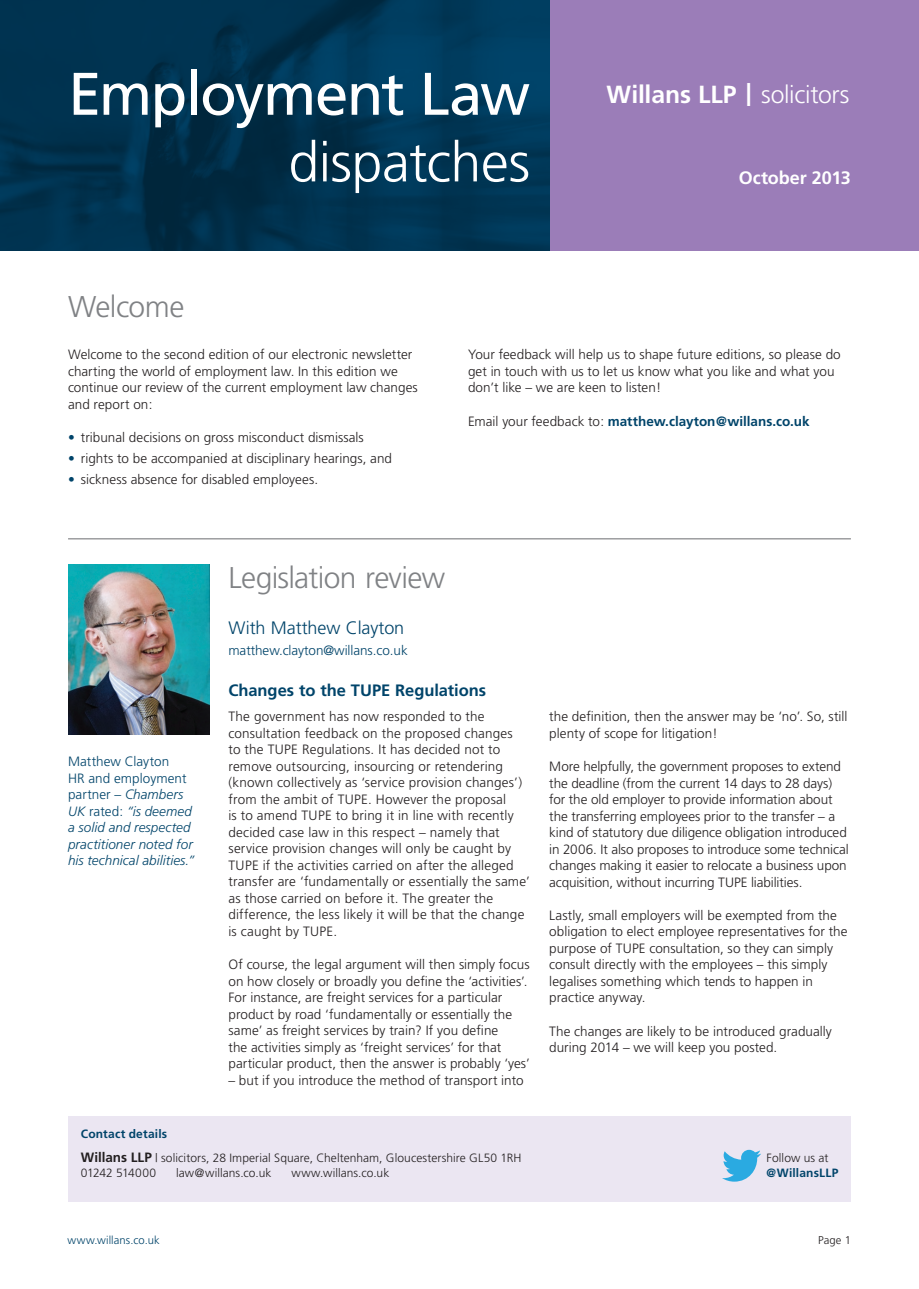
<style>
.page{position:relative;width:919px;height:1289px;background:#fff}
.page>*{position:absolute;margin:0;border:0;box-sizing:border-box;transform-origin:0 0}
.t1{font:60px "Frutiger";letter-spacing:-.03em;color:#fff}
.t2{font:300 55.5px "Frutiger";letter-spacing:-.01em;color:#fff}
.t3{font:300 30px "Frutiger";letter-spacing:-.02em;color:#808285}
.t4{font:700 24.75px "Frutiger";color:#fff}
.t5{font:300 18px "Frutiger";letter-spacing:-.005em;color:#00446a}
.t6{font:700 18px "Frutiger";color:#fff}
.t7{font:700 16.5px "Frutiger";letter-spacing:-.005em;color:#00446a}
.t8{font:300 13.5px/16.5px "Frutiger";letter-spacing:.005em;color:#231f20}
.t9{font:italic 300 13.5px/16.5px "Frutiger";color:#00446a}
.t10{font:700 13.5px "Frutiger";letter-spacing:-.005em;color:#00446a}
.t11{font:300 13.5px "Frutiger";letter-spacing:-.005em;color:#00446a}
.t12{font:300 12px/23.5px "Frutiger";letter-spacing:.005em;color:#231f20}
.t13{font:300 12px "Frutiger";letter-spacing:-.025em;color:#231f20}
.t14{font:700 12px "Frutiger";letter-spacing:.015em;color:#00446a}
.t15{font:300 11.25px "Frutiger";letter-spacing:.005em;color:#00446a}
.t16{font:300 11.25px "Frutiger";color:#231f20}
.s1{font-weight:300;font-size:45px}
.s2{font-weight:300}
.s3{color:#00446a}
.s4{font-weight:300;color:#231f20}
.s5{font-style:normal}
.s6{font-weight:700;color:#00446a}
.s7{font-weight:700;font-size:13.5px}
</style>
<div class="page">
<div style="left:549px;top:0;width:369px;height:251px;background:#9b7db8"></div>
<img style="left:0;top:0;width:549px;height:251px">
<div style="left:68px;top:1116px;width:782px;height:85px;background:#ebe6f2"></div>
<hr style="left:68px;top:538px;width:782px;height:1px;background:#6c6d70">
<svg style="left:722px;top:1149px;width:39px;height:32px"></svg>
<img style="left:68px;top:564px;width:141px;height:170px">
<h1 class="t1" style="left:68px;top:59px;width:463px">Employment Law</h1>
<h2 class="t2" style="left:288px;top:131px;width:243px">dispatches</h2>
<h3 class="t3" style="left:68px;top:290px;width:118px">Welcome</h3>
<h3 class="t4" style="left:606px;top:80px;width:244px">Willans LLP <span class="s1">ı</span> <span class="s2">solicitors</span></h3>
<h3 class="t6" style="left:738px;top:167px;width:114px">October 2013</h3>
<p class="t8" style="left:68px;top:346px;width:351px">Welcome to the second edition of our electronic newsletter charting the world of employment law. In this edition we continue our review of the current employment law changes and report on:</p>
<p class="t8" style="left:68px;top:429px;width:297px"><span class="s3">•</span> tribunal decisions on gross misconduct dismissals</p>
<p class="t8" style="left:68px;top:450px;width:325px"><span class="s3">•</span> rights to be accompanied at disciplinary hearings, and</p>
<p class="t8" style="left:68px;top:471px;width:251px"><span class="s3">•</span> sickness absence for disabled employees.</p>
<p class="t8" style="left:468px;top:346px;width:374px">Your feedback will help us to shape future editions, so please do get in touch with us to let us know what you like and what you don’t like – we are keen to listen!</p>
<p class="t10" style="left:468px;top:413px;width:343px"><span class="s4">Email your feedback to:</span> matthew.clayton@willans.co.uk</p>
<h3 class="t3" style="left:228px;top:560px;width:218px">Legislation review</h3>
<h3 class="t5" style="left:228px;top:617px;width:177px">With Matthew Clayton</h3>
<p class="t11" style="left:228px;top:642px;width:181px">matthew.clayton@willans.co.uk</p>
<p class="t9" style="left:68px;top:753px;width:128px"><span class="s5">Matthew Clayton<br>HR and employment partner –</span> Chambers<br>UK <span class="s5">rated:</span> “is deemed a solid and respected practitioner noted for his technical abilities.”</p>
<p class="t7" style="left:228px;top:681px;width:259px">Changes to the TUPE Regulations</p>
<p class="t8" style="left:228px;top:708px;width:303px">The government has now responded to the consultation feedback on the proposed changes<br>to the TUPE Regulations. It has decided not to remove outsourcing, insourcing or retendering (known collectively as ‘service provision changes’) from the ambit of TUPE. However the proposal<br>is to amend TUPE to bring it in line with recently decided case law in this respect – namely that service provision changes will only be caught by TUPE if the activities carried on after the alleged transfer are ‘fundamentally or essentially the same’ as those carried on before it. The greater the difference, the less likely it will be that the change is caught by TUPE.</p>
<p class="t8" style="left:228px;top:956px;width:303px">Of course, the legal argument will then simply focus on how closely or broadly you define the ‘activities’.<br>For instance, are freight services for a particular product by road ‘fundamentally or essentially the same’ as freight services by train? If you define<br>the activities simply as ‘freight services’ for that particular product, then the answer is probably ‘yes’</p>
<p class="t8" style="left:228px;top:1071px;width:296px">– but if you introduce the method of transport into</p>
<p class="t12" style="left:81px;top:1122px;width:442px"><span class="s6">Contact details<br></span><span class="s7">Willans LLP</span> | solicitors, 28 Imperial Square, Cheltenham, Gloucestershire GL50 1RH</p>
<p class="t13" style="left:81px;top:1165px;width:77px">01242 514000</p>
<p class="t12" style="left:176px;top:1160px;width:97px">law@willans.co.uk</p>
<p class="t12" style="left:291px;top:1160px;width:99px">www.willans.co.uk</p>
<p class="t8" style="left:549px;top:708px;width:300px">the definition, then the answer may be ‘no’. So, still plenty of scope for litigation!</p>
<p class="t8" style="left:549px;top:758px;width:301px">More helpfully, the government proposes to extend the deadline (from the current 14 days to 28 days) for the old employer to provide information about the transferring employees prior to the transfer – a kind of statutory due diligence obligation introduced in 2006. It also proposes to introduce some technical changes making it easier to relocate a business upon acquisition, without incurring TUPE liabilities.</p>
<p class="t8" style="left:549px;top:907px;width:300px">Lastly, small employers will be exempted from the obligation to elect employee representatives for the purpose of TUPE consultation, so they can simply consult directly with the employees – this simply legalises something which tends to happen in practice anyway.</p>
<p class="t8" style="left:549px;top:1022px;width:284px">The changes are likely to be introduced gradually during 2014 – we will keep you posted.</p>
<p class="t12" style="left:766px;top:1145px;width:63px">Follow us at</p>
<p class="t14" style="left:766px;top:1165px;width:73px">@WillansLLP</p>
<p class="t15" style="left:67px;top:1234px;width:94px">www.willans.co.uk</p>
<p class="t16" style="left:818px;top:1234px;width:34px">Page 1</p>
</div>
